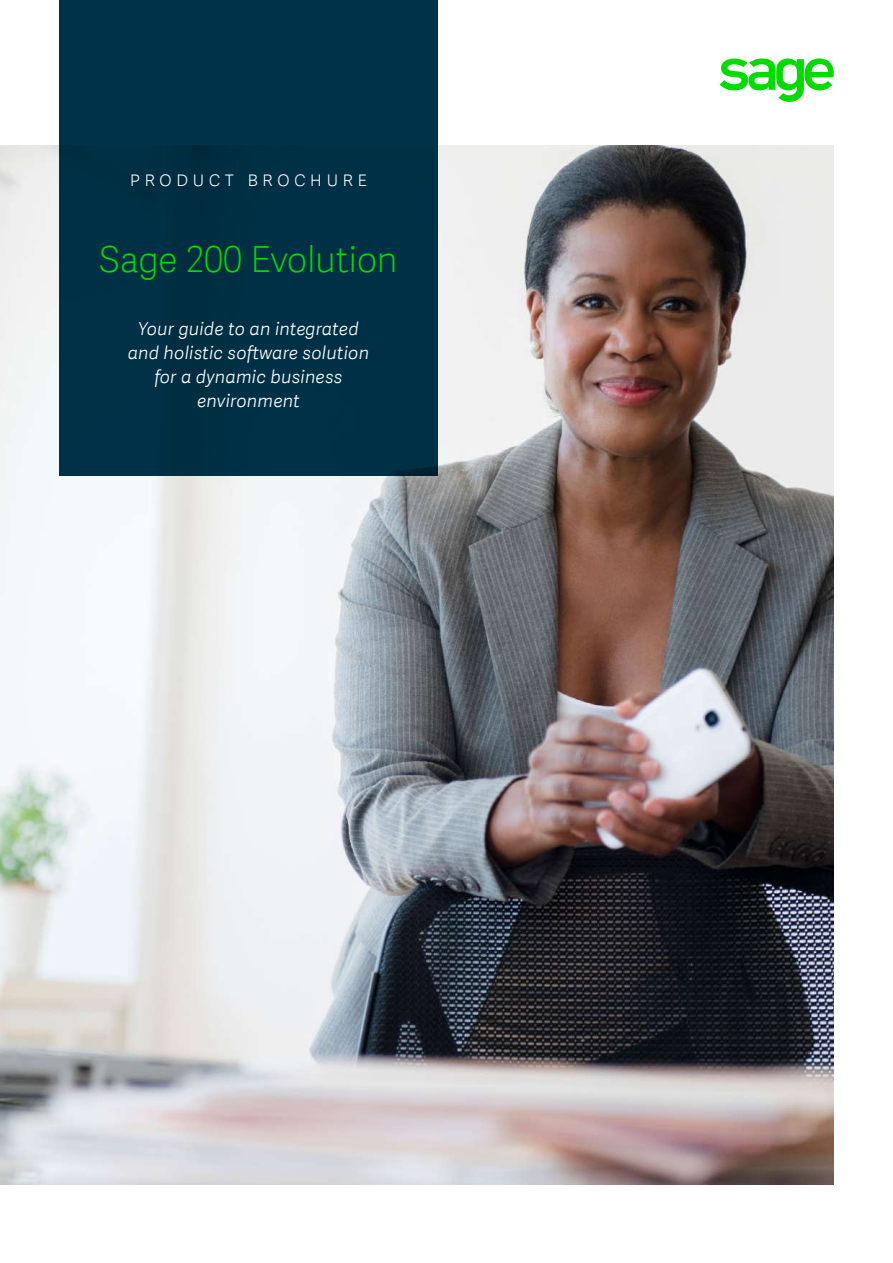
<style>
.page{position:relative;width:893px;height:1263px;background:#fff}
.page>*{position:absolute;margin:0;border:0;box-sizing:border-box;transform-origin:0 0}
.t1{font:36px "Adelle Sans SAGE Th";letter-spacing:-.01em;color:#00dc00}
.t2{font:21px "Adelle Sans SAGE Th";letter-spacing:.2em;color:#fff}
.t3{font:italic 18px/24px "Adelle Sans SAGE Lt";letter-spacing:.01em;color:#fff;text-align:center}
</style>
<div class="page">
<img style="left:0;top:145px;width:834px;height:1039px">
<div style="left:59px;top:0;width:378px;height:475px;background:#003349"></div>
<svg style="left:720px;top:58px;width:114px;height:44px"></svg>
<p class="t2" style="left:130px;top:164px;width:239px">product brochure</p>
<h1 class="t1" style="left:99px;top:233px;width:300px">Sage 200 Evolution</h1>
<p class="t3" style="left:128px;top:315px;width:243px">Your guide to an integrated and holistic software solution for a dynamic business environment</p>
</div>
